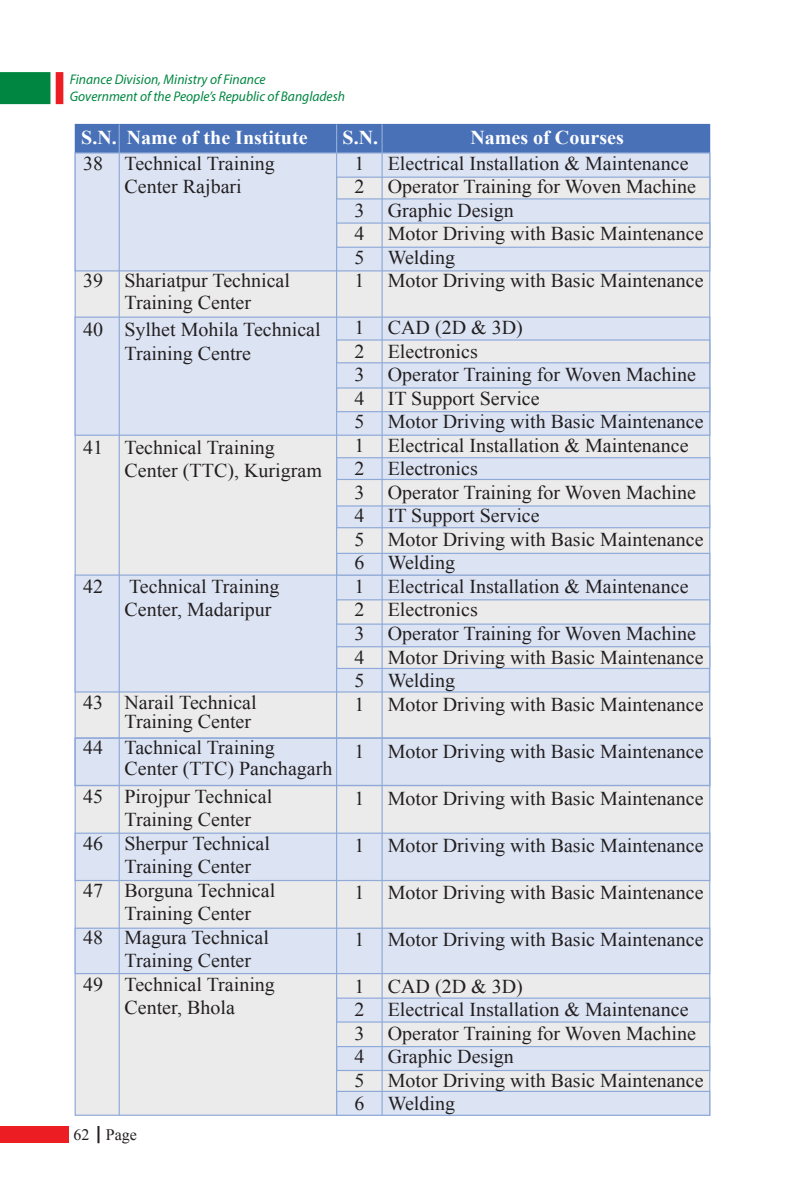
<style>
.page{position:relative;width:806px;height:1202px;background:#fff}
.page>*{position:absolute;margin:0;border:0;box-sizing:border-box;transform-origin:0 0}
.t1{font:19.6px/23.6px "Times New Roman";color:#231f20}
.t2{font:700 19.6px "Times New Roman";color:#fff}
.t3{font:16px "Times New Roman";color:#231f20}
.t4{font:italic 14px/16.8px "Myriad Pro";color:#008641}
</style>
<div class="page">
<svg style="left:56px;top:72px;width:7px;height:32px"></svg>
<div style="left:0;top:72px;width:50px;height:32px;background:#008641"></div>
<svg style="left:97px;top:1126px;width:2px;height:17px"></svg>
<div style="left:0;top:1126px;width:68px;height:16px;background:#ed1d24"></div>
<div style="left:74px;top:124px;width:636px;height:992px;background:#ebebec;border:1px solid #90aad8"></div>
<div style="left:74px;top:317px;width:636px;height:119px;background:#dce4f4;border:1px solid #90aad8"></div>
<div style="left:75px;top:575px;width:634px;height:117px;background:#dce4f4"></div>
<div style="left:74px;top:574px;width:636px;height:119px;border:1px solid #90aad8"></div>
<div style="left:74px;top:738px;width:636px;height:48px;background:#dce4f4"></div>
<div style="left:74px;top:833px;width:636px;height:48px;background:#dce4f4;border:1px solid #90aad8"></div>
<div style="left:74px;top:928px;width:636px;height:46px;background:#dce4f4;border:1px solid #90aad8"></div>
<div style="left:74px;top:737px;width:636px;height:49px;border:1px solid #90aad8"></div>
<div style="left:75px;top:124px;width:634px;height:29px;background:#4971b8"></div>
<div style="left:74px;top:152px;width:636px;height:119px;background:#dce4f4;border:1px solid #90aad8"></div>
<div style="left:336px;top:177px;width:374px;height:22px;background:#ebebec;border:1px solid #90aad8"></div>
<div style="left:336px;top:222px;width:374px;height:26px;background:#ebebec;border:1px solid #90aad8"></div>
<div style="left:336px;top:599px;width:374px;height:26px;background:#ebebec;border:1px solid #90aad8"></div>
<div style="left:336px;top:646px;width:374px;height:23px;background:#ebebec;border:1px solid #90aad8"></div>
<div style="left:336px;top:997px;width:374px;height:26px;background:#dce4f4;border:1px solid #90aad8"></div>
<div style="left:336px;top:1046px;width:374px;height:25px;background:#dce4f4;border:1px solid #90aad8"></div>
<div style="left:336px;top:1091px;width:374px;height:25px;background:#dce4f4;border:1px solid #90aad8"></div>
<div style="left:336px;top:339px;width:374px;height:24px;background:#ebebec;border:1px solid #90aad8"></div>
<div style="left:336px;top:387px;width:374px;height:25px;background:#ebebec;border:1px solid #90aad8"></div>
<div style="left:336px;top:457px;width:374px;height:23px;background:#dce4f4;border:1px solid #90aad8"></div>
<div style="left:336px;top:553px;width:374px;height:23px;background:#dce4f4;border:1px solid #90aad8"></div>
<div style="left:336px;top:505px;width:374px;height:23px;background:#dce4f4;border:1px solid #90aad8"></div>
<hr style="left:118px;top:124px;width:2px;height:991px;background:#90aad8">
<hr style="left:336px;top:124px;width:1px;height:991px;background:#90aad8">
<hr style="left:381px;top:124px;width:1px;height:991px;background:#90aad8">
<p class="t4" style="left:70px;top:71px;width:276px">Finance Division, Ministry of Finance<br>Government of the People’s Republic of Bangladesh</p>
<p class="t2" style="left:81px;top:124px;width:228px">S.N. Name of the Institute</p>
<p class="t2" style="left:342px;top:124px;width:37px">S.N.</p>
<p class="t2" style="left:470px;top:124px;width:155px">Names of Courses</p>
<p class="t1" style="left:83px;top:151px;width:193px;text-align:center">38 Technical Training<br>Center Rajbari</p>
<p class="t1" style="left:354px;top:151px;width:350px">1 Electrical Installation &amp; Maintenance<br>2 Operator Training for Woven Machine<br>3 Graphic Design<br>4 Motor Driving with Basic Maintenance<br>5 Welding<br>1 Motor Driving with Basic Maintenance</p>
<p class="t1" style="left:354px;top:316px;width:350px">1 CAD (2D &amp; 3D)<br>2 Electronics<br>3 Operator Training for Woven Machine<br>4 IT Support Service<br>5 Motor Driving with Basic Maintenance<br>1 Electrical Installation &amp; Maintenance<br>2 Electronics<br>3 Operator Training for Woven Machine<br>4 IT Support Service<br>5 Motor Driving with Basic Maintenance<br>6 Welding<br>1 Electrical Installation &amp; Maintenance<br>2 Electronics<br>3 Operator Training for Woven Machine<br>4 Motor Driving with Basic Maintenance<br>5 Welding<br>1 Motor Driving with Basic Maintenance</p>
<p class="t1" style="left:354px;top:739px;width:350px">1 Motor Driving with Basic Maintenance</p>
<p class="t1" style="left:354px;top:786px;width:350px">1 Motor Driving with Basic Maintenance</p>
<p class="t1" style="left:354px;top:833px;width:350px">1 Motor Driving with Basic Maintenance</p>
<p class="t1" style="left:354px;top:880px;width:350px">1 Motor Driving with Basic Maintenance</p>
<p class="t1" style="left:354px;top:927px;width:350px">1 Motor Driving with Basic Maintenance</p>
<p class="t1" style="left:354px;top:974px;width:350px">1 CAD (2D &amp; 3D)<br>2 Electrical Installation &amp; Maintenance<br>3 Operator Training for Woven Machine<br>4 Graphic Design<br>5 Motor Driving with Basic Maintenance<br>6 Welding</p>
<p class="t1" style="left:83px;top:270px;width:208px;line-height:21.6px;text-align:center">39 Shariatpur Technical<br>Training Center</p>
<p class="t1" style="left:124px;top:318px;width:197px;text-indent:-41px">40 Sylhet Mohila Technical<br>Training Centre</p>
<p class="t1" style="left:124px;top:435px;width:199px;text-indent:-41px">41 Technical Training<br>Center (TTC), Kurigram</p>
<p class="t1" style="left:83px;top:574px;width:21px">42</p>
<p class="t1" style="left:124px;top:574px;width:156px">Technical Training<br>Center, Madaripur</p>
<p class="t1" style="left:83px;top:692px;width:175px;line-height:19.6px;text-align:right">43 Narail Technical<br>Training Center</p>
<p class="t1" style="left:124px;top:736px;width:209px;line-height:21.6px;text-indent:-41px">44 Tachnical Training<br>Center (TTC) Panchagarh</p>
<p class="t1" style="left:83px;top:784px;width:190px">45 Pirojpur Technical</p>
<p class="t1" style="left:124px;top:807px;width:128px">Training Center</p>
<p class="t1" style="left:83px;top:831px;width:188px">46 Sherpur Technical</p>
<p class="t1" style="left:124px;top:854px;width:128px">Training Center</p>
<p class="t1" style="left:83px;top:878px;width:193px">47 Borguna Technical</p>
<p class="t1" style="left:124px;top:902px;width:128px">Training Center</p>
<p class="t1" style="left:83px;top:925px;width:187px">48 Magura Technical</p>
<p class="t1" style="left:124px;top:949px;width:128px">Training Center</p>
<p class="t1" style="left:83px;top:972px;width:193px">49 Technical Training</p>
<p class="t1" style="left:124px;top:996px;width:112px">Center, Bhola</p>
<p class="t3" style="left:73px;top:1124px;width:65px">62 Page</p>
</div>
